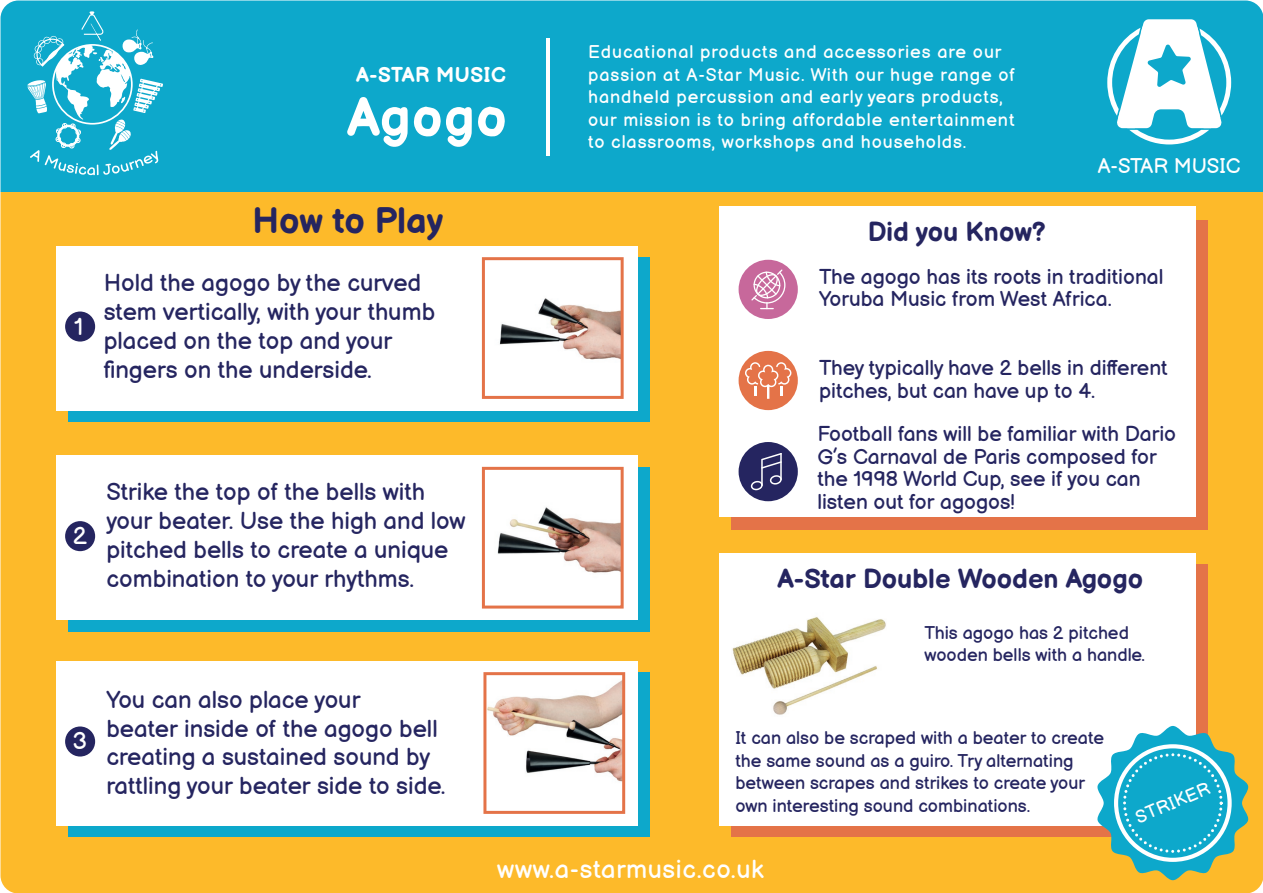
<style>
.page{position:relative;width:1263px;height:893px;background:#fff}
.page>*{position:absolute;margin:0;border:0;box-sizing:border-box;transform-origin:0 0}
.t1{font:700 54px "Balsamiq Sans";letter-spacing:.025em;color:#fff}
.t2{font:700 36px "Balsamiq Sans";color:#252560}
.t3{font:700 27px "Balsamiq Sans";color:#252560}
.t4{font:25.5px "Balsamiq Sans";letter-spacing:.025em;color:#fff}
.t5{font:24px/28.8px "Balsamiq Sans";color:#252560}
.t6{font:24px "Balsamiq Sans";color:#fff}
.t7{font:21px/22.5px "Balsamiq Sans";color:#252560}
.t8{font:700 21px "Balsamiq Sans";letter-spacing:.025em;color:#fff}
.t9{font:20.85px "Balsamiq Sans";color:#fff}
.t10{font:18px/22.5px "Balsamiq Sans";letter-spacing:.05em;color:#fff}
.t11{font:18px/22.5px "Balsamiq Sans";color:#252560}
</style>
<div class="page">
<div style="left:1px;top:1px;width:1262px;height:191px;background:#0da8cb"></div>
<div style="left:1px;top:192px;width:1262px;height:701px;background:#fdba2a"></div>
<hr style="left:546px;top:38px;width:3px;height:117px;background:#fff">
<div style="left:731px;top:220px;width:477px;height:310px;background:#e47348"></div>
<div style="left:68px;top:257px;width:582px;height:165px;background:#0da8cb"></div>
<div style="left:56px;top:246px;width:582px;height:164px;background:#fff"></div>
<div style="left:68px;top:467px;width:582px;height:164px;background:#0da8cb"></div>
<div style="left:56px;top:456px;width:582px;height:164px;background:#fff"></div>
<div style="left:68px;top:672px;width:582px;height:164px;background:#0da8cb"></div>
<div style="left:56px;top:661px;width:582px;height:164px;background:#fff"></div>
<div style="left:719px;top:207px;width:477px;height:310px;background:#fff"></div>
<div style="left:731px;top:564px;width:477px;height:272px;background:#e47348"></div>
<div style="left:719px;top:553px;width:477px;height:272px;background:#fff"></div>
<div style="left:65px;top:311px;width:30px;height:31px;background:#252560;border-radius:50%"></div>
<div style="left:65px;top:521px;width:30px;height:30px;background:#252560;border-radius:50%"></div>
<div style="left:65px;top:726px;width:30px;height:30px;background:#252560;border-radius:50%"></div>
<div style="left:739px;top:351px;width:59px;height:59px;background:#e47348;border-radius:50%"></div>
<svg style="left:745px;top:362px;width:46px;height:37px"></svg>
<div style="left:739px;top:442px;width:59px;height:59px;background:#252560;border-radius:50%"></div>
<svg style="left:751px;top:453px;width:31px;height:37px"></svg>
<hr style="left:780px;top:453px;width:2px;height:27px;background:#fff">
<div style="left:739px;top:260px;width:59px;height:59px;background:#c7689b;border-radius:50%"></div>
<svg style="left:751px;top:269px;width:34px;height:40px"></svg>
<svg style="left:1096px;top:726px;width:153px;height:154px;background:#64b8b2"></svg>
<svg style="left:482px;top:467px;width:142px;height:142px"></svg>
<svg style="left:483px;top:672px;width:142px;height:142px"></svg>
<svg style="left:482px;top:257px;width:142px;height:142px"></svg>
<svg style="left:1107px;top:19px;width:124px;height:125px"></svg>
<svg style="left:27px;top:11px;width:136px;height:164px;background:#3eb9d5"></svg>
<img style="left:732px;top:617px;width:154px;height:98px">
<p class="t6" style="left:74px;top:307px;width:11px">1</p>
<p class="t6" style="left:73px;top:517px;width:16px">2</p>
<p class="t6" style="left:73px;top:722px;width:16px">3</p>
<p class="t8" style="left:356px;top:56px;width:152px">A-STAR MUSIC</p>
<h1 class="t1" style="left:347px;top:70px;width:161px">Agogo</h1>
<h2 class="t2" style="left:252px;top:190px;width:192px">How to Play</h2>
<p class="t10" style="left:588px;top:40px;width:428px">Educational products and accessories are our passion at A-Star Music. With our huge range of handheld percussion and early years products, our mission is to bring affordable entertainment</p>
<p class="t10" style="left:588px;top:130px;width:380px">to classrooms, workshops and households.</p>
<p class="t3" style="left:868px;top:208px;width:179px">Did you Know?</p>
<p class="t9" style="left:1098px;top:150px;width:144px">A-STAR MUSIC</p>
<p class="t5" style="left:104px;top:267px;width:333px">Hold the agogo by the curved stem vertically, with your thumb placed on the top and your fingers on the underside.</p>
<p class="t7" style="left:819px;top:264px;width:346px">The agogo has its roots in traditional<br>Yoruba Music from West Africa.</p>
<p class="t7" style="left:819px;top:356px;width:350px">They typically have 2 bells in different pitches, but can have up to 4.</p>
<p class="t7" style="left:817px;top:422px;width:360px">Football fans will be familiar with Dario<br>G’s Carnaval de Paris composed for the 1998 World Cup, see if you can listen out for agogos!</p>
<p class="t5" style="left:106px;top:476px;width:361px">Strike the top of the bells with your beater. Use the high and low pitched bells to create a unique combination to your rhythms.</p>
<p class="t3" style="left:777px;top:556px;width:367px">A-Star Double Wooden Agogo</p>
<p class="t5" style="left:106px;top:684px;width:341px">You can also place your<br>beater inside of the agogo bell creating a sustained sound by rattling your beater side to side.</p>
<p class="t11" style="left:924px;top:620px;width:222px">This agogo has 2 pitched wooden bells with a handle.</p>
<p class="t11" style="left:735px;top:726px;width:370px">It can also be scraped with a beater to create the same sound as a guiro. Try alternating between scrapes and strikes to create your own interesting sound combinations.</p>
<p class="t4" style="left:497px;top:849px;width:268px">www.a-starmusic.co.uk</p>
<p class="t10" style="left:1132px;top:807px;width:80px;rotate:-23deg">STRIKER</p>
</div>
